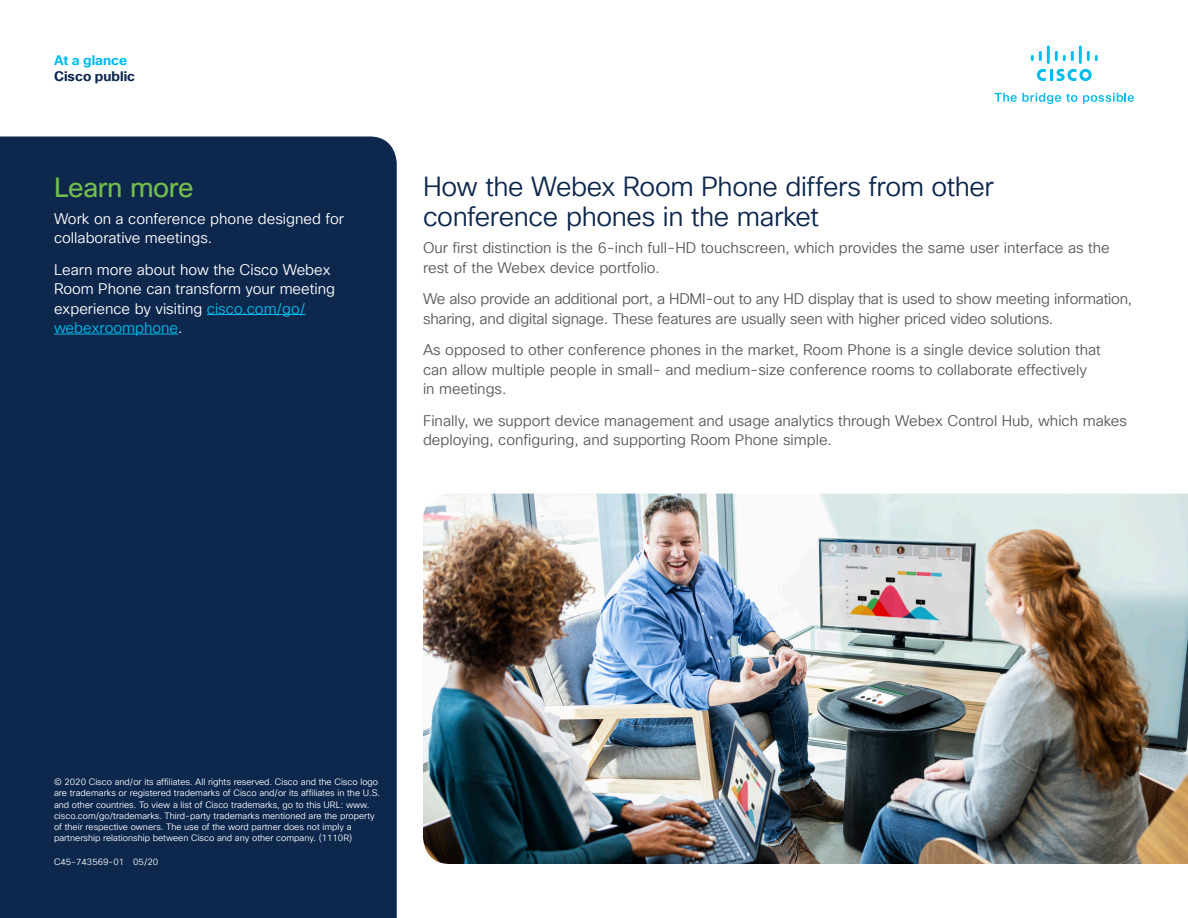
<style>
.page{position:relative;width:1188px;height:918px;background:#fff}
.page>*{position:absolute;margin:0;border:0;box-sizing:border-box;transform-origin:0 0}
.Subhead2_midnight_bl{font:27px/30px "Cisco Sans TT Light";letter-spacing:-.015em;color:#0d274d}
.Subhead2_Green{font:27px "Cisco Sans TT";letter-spacing:-.015em;color:#74bf4b}
.Body{font:15px/19.5px "Cisco Sans TT Light";color:#57585a}
.Body_White{font:15px/19.5px "Cisco Sans TT Light";color:#fff}
.t1{font:700 13.5px "Cisco Sans TT";color:#0d274d}
.t2{font:700 13.5px "Cisco Sans TT";color:#00bceb}
.Footer_white{font:9px/11.2px "Cisco Sans TT Light";color:#fff}
.s1{color:#00bceb}
</style>
<div class="page">
<svg style="left:995px;top:93px;width:82px;height:11px"></svg>
<svg style="left:1083px;top:93px;width:51px;height:11px"></svg>
<svg style="left:1037px;top:69px;width:55px;height:12px"></svg>
<svg style="left:1031px;top:51px;width:11px;height:10px"></svg>
<hr style="left:1047px;top:45px;width:3px;height:19px;background:#00bdeb">
<svg style="left:1055px;top:51px;width:19px;height:10px"></svg>
<hr style="left:1079px;top:45px;width:3px;height:19px;background:#00bdeb">
<svg style="left:1087px;top:51px;width:11px;height:10px"></svg>
<div style="left:0;top:136px;width:397px;height:782px;background:#0d274d"></div>
<hr style="left:207px;top:314px;width:99px;height:1px;background:#00bceb">
<hr style="left:54px;top:334px;width:124px;height:1px;background:#00bceb">
<img style="left:423px;top:494px;width:765px;height:370px">
<p class="t2" style="left:54px;top:51px;width:75px">At a glance</p>
<p class="t1" style="left:54px;top:67px;width:83px">Cisco public</p>
<p class="Subhead2_Green" style="left:54px;top:170px;width:141px">Learn more</p>
<p class="Body_White" style="left:54px;top:209px;width:292px">Work on a conference phone designed for collaborative meetings.</p>
<p class="Body_White" style="left:54px;top:260px;width:283px">Learn more about how the Cisco Webex<br>Room Phone can transform your meeting experience by visiting <span class="s1">cisco.com/go/ webexroomphone</span>.</p>
<p class="Subhead2_midnight_bl" style="left:423px;top:172px;width:572px">How the Webex Room Phone differs from other conference phones in the market</p>
<p class="Body" style="left:423px;top:239px;width:688px">Our first distinction is the 6-inch full-HD touchscreen, which provides the same user interface as the rest of the Webex device portfolio.</p>
<p class="Body" style="left:423px;top:290px;width:711px">We also provide an additional port, a HDMI-out to any HD display that is used to show meeting information, sharing, and digital signage. These features are usually seen with higher priced video solutions.</p>
<p class="Body" style="left:423px;top:341px;width:679px">As opposed to other conference phones in the market, Room Phone is a single device solution that can allow multiple people in small- and medium-size conference rooms to collaborate effectively in meetings.</p>
<p class="Body" style="left:423px;top:411px;width:706px">Finally, we support device management and usage analytics through Webex Control Hub, which makes deploying, configuring, and supporting Room Phone simple.</p>
<p class="Footer_white" style="left:54px;top:777px;width:328px">© 2020 Cisco and/or its affiliates. All rights reserved. Cisco and the Cisco logo are trademarks or registered trademarks of Cisco and/or its affiliates in the U.S. and other countries. To view a list of Cisco trademarks, go to this URL: www. cisco.com/go/trademarks. Third-party trademarks mentioned are the property of their respective owners. The use of the word partner does not imply a partnership relationship between Cisco and any other company. (1110R)</p>
<p class="Footer_white" style="left:54px;top:856px;width:106px">C45-743569-01 05/20</p>
</div>
